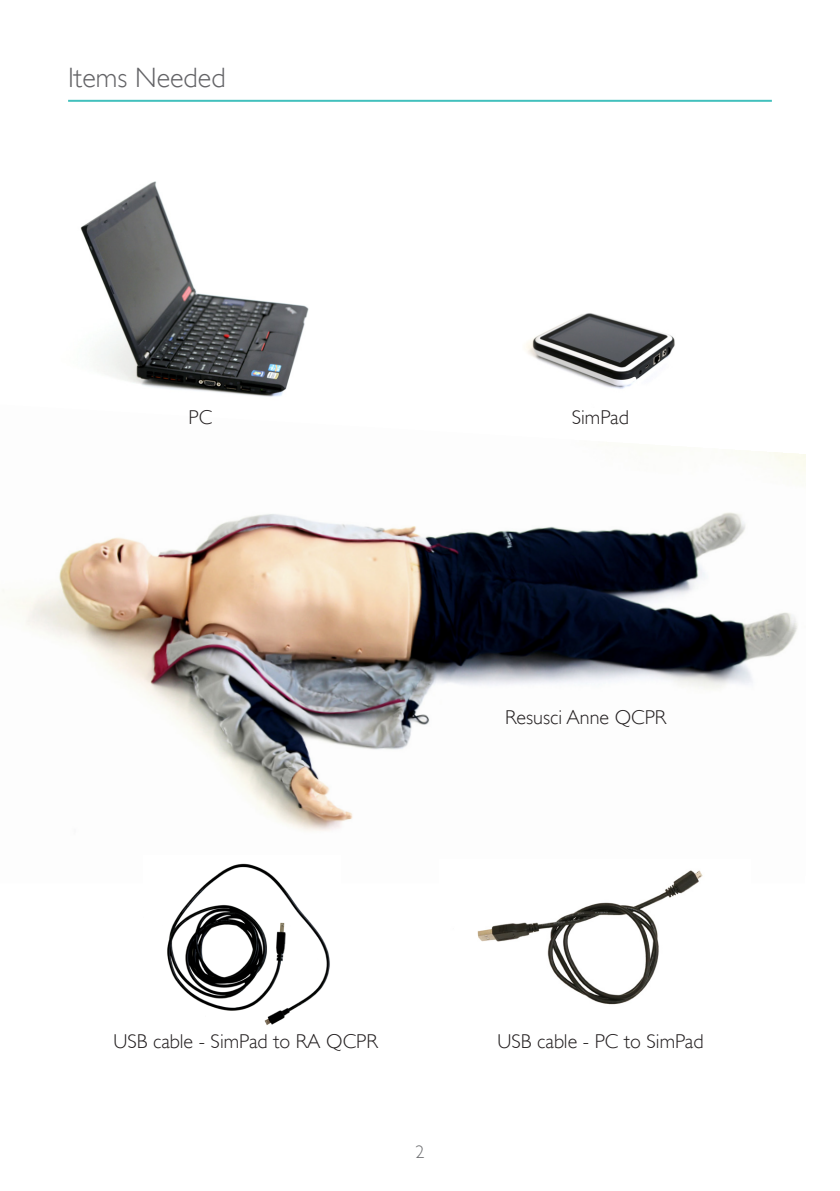
<style>
.page{position:relative;width:840px;height:1191px;background:#fff}
.page>*{position:absolute;margin:0;border:0;box-sizing:border-box;transform-origin:0 0}
.t1{font:300 28px "Gill Alt One";color:#636366}
.t2{font:300 20px "Gill Alt One";color:#231f20}
.Heading{font:300 18px "Gill Alt One";color:#6c6d70}
</style>
<div class="page">
<hr style="left:68px;top:100px;width:703px;height:2px;background:#42c0bd">
<img style="left:80px;top:181px;width:229px;height:216px">
<img style="left:526px;top:313px;width:149px;height:76px">
<img style="left:2px;top:450px;width:803px;height:381px">
<img style="left:477px;top:870px;width:226px;height:135px">
<img style="left:167px;top:863px;width:163px;height:162px">
<p class="t1" style="left:68px;top:62px;width:159px">Items Needed</p>
<p class="t2" style="left:188px;top:405px;width:25px">PC</p>
<p class="t2" style="left:571px;top:405px;width:59px">SimPad</p>
<p class="t2" style="left:505px;top:705px;width:163px">Resusci Anne QCPR</p>
<p class="t2" style="left:113px;top:1029px;width:266px">USB cable - SimPad to RA QCPR</p>
<p class="Heading" style="left:415px;top:1141px;width:10px">2</p>
<p class="t2" style="left:497px;top:1029px;width:207px">USB cable - PC to SimPad</p>
</div>
